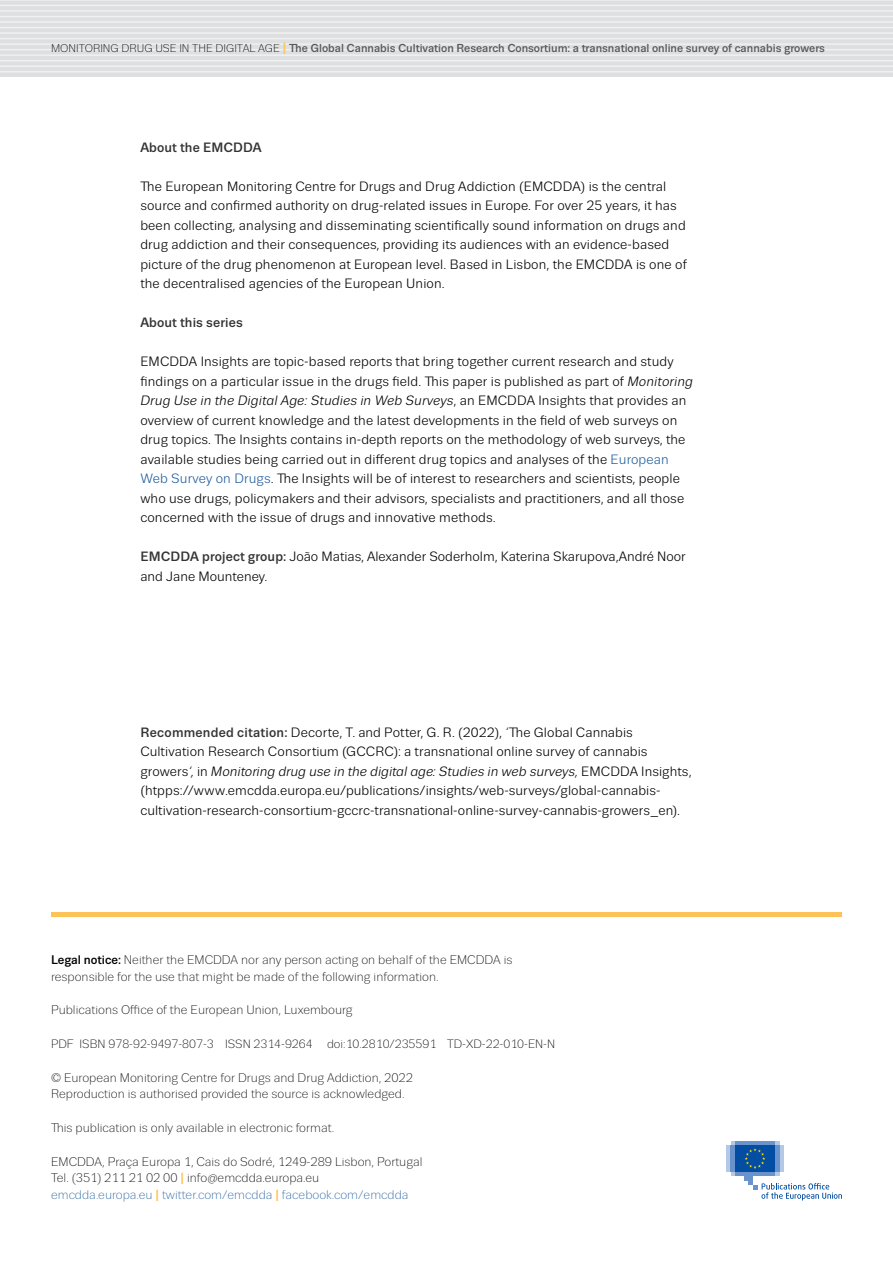
<style>
.page{position:relative;width:893px;height:1263px;background:#fff}
.page>*{position:absolute;margin:0;border:0;box-sizing:border-box;transform-origin:0 0}
.regular_text_9_13{font:13.5px/19.5px "Trivia Sans";letter-spacing:.01em;color:#000}
.regular_text_9_13-2{font:500 13.5px "Trivia Sans";letter-spacing:.01em;color:#333}
.t1{font:300 12.45px/16.8px "Trivia Sans";color:#000}
.t2{font:300 12.45px "Trivia Sans";color:#215e9e}
.t3{font:300 12px "Trivia Sans";color:#000}
.t4{font:500 11.55px "Trivia Sans";color:#58595b}
.s1{font-weight:300;font-size:11.25px;color:#000}
.s2{font-size:16.2px;color:#fec357}
.s3{font-style:italic}
.s4{color:#215e9e}
.s5{font-weight:500;color:#333}
.s6{font-weight:500}
.s7{font-weight:500;font-size:16.2px;color:#fec357}
</style>
<div class="page">
<div style="left:0;top:0;width:893px;height:77px;background:#dedfe0"></div>
<hr style="left:0;top:0;width:893px;height:1px;background:#f1f1f2">
<hr style="left:0;top:5px;width:893px;height:1px;background:#f1f1f2">
<hr style="left:0;top:10px;width:893px;height:2px;background:#f1f1f2">
<hr style="left:0;top:16px;width:893px;height:1px;background:#f1f1f2">
<hr style="left:0;top:21px;width:893px;height:2px;background:#f1f1f2">
<hr style="left:0;top:27px;width:893px;height:1px;background:#f1f1f2">
<hr style="left:0;top:32px;width:893px;height:2px;background:#f1f1f2">
<hr style="left:0;top:38px;width:893px;height:1px;background:#f1f1f2">
<hr style="left:0;top:43px;width:893px;height:2px;background:#f1f1f2">
<hr style="left:0;top:49px;width:893px;height:1px;background:#f1f1f2">
<hr style="left:0;top:54px;width:893px;height:2px;background:#f1f1f2">
<hr style="left:0;top:60px;width:893px;height:1px;background:#f1f1f2">
<hr style="left:0;top:65px;width:893px;height:2px;background:#f1f1f2">
<hr style="left:0;top:71px;width:893px;height:2px;background:#f1f1f2">
<hr style="left:731px;top:1172px;width:48px;height:4px;background:#b4c9e6">
<hr style="left:731px;top:1141px;width:48px;height:4px;background:#b4c9e6">
<hr style="left:735px;top:1141px;width:40px;height:4px;background:#6993cd">
<hr style="left:735px;top:1172px;width:40px;height:4px;background:#6993cd">
<hr style="left:775px;top:1145px;width:4px;height:27px;background:#6993cd">
<div style="left:779px;top:1145px;width:5px;height:27px;background:#b4c9e6"></div>
<hr style="left:731px;top:1145px;width:4px;height:27px;background:#6993cd">
<div style="left:726px;top:1145px;width:5px;height:27px;background:#b4c9e6"></div>
<div style="left:744px;top:1172px;width:9px;height:8px;background:#6993cd"></div>
<div style="left:748px;top:1172px;width:5px;height:13px;background:#6993cd"></div>
<div style="left:735px;top:1145px;width:40px;height:27px;background:#034ea2"></div>
<svg style="left:745px;top:1148px;width:20px;height:21px"></svg>
<svg style="left:753px;top:1183px;width:89px;height:17px"></svg>
<div style="left:51px;top:912px;width:791px;height:5px;background:#fec357"></div>
<p class="t4" style="left:51px;top:42px;width:775px"><span class="s1">MONITORING DRUG USE IN THE DIGITAL AGE</span> <span class="s2">I</span> The Global Cannabis Cultivation Research Consortium: a transnational online survey of cannabis growers</p>
<p class="regular_text_9_13-2" style="left:140px;top:140px;width:123px">About the EMCDDA</p>
<p class="regular_text_9_13" style="left:140px;top:176px;width:548px">The European Monitoring Centre for Drugs and Drug Addiction (EMCDDA) is the central source and confirmed authority on drug-related issues in Europe. For over 25 years, it has been collecting, analysing and disseminating scientifically sound information on drugs and drug addiction and their consequences, providing its audiences with an evidence-based picture of the drug phenomenon at European level. Based in Lisbon, the EMCDDA is one of the decentralised agencies of the European Union.</p>
<p class="regular_text_9_13-2" style="left:140px;top:315px;width:104px">About this series</p>
<p class="regular_text_9_13" style="left:140px;top:352px;width:554px">EMCDDA Insights are topic-based reports that bring together current research and study findings on a particular issue in the drugs field. This paper is published as part of <span class="s3">Monitoring Drug Use in the Digital Age: Studies in Web Surveys</span>, an EMCDDA Insights that provides an overview of current knowledge and the latest developments in the field of web surveys on drug topics. The Insights contains in-depth reports on the methodology of web surveys, the available studies being carried out in different drug topics and analyses of the <span class="s4">European Web Survey on Drugs</span>. The Insights will be of interest to researchers and scientists, people who use drugs, policymakers and their advisors, specialists and practitioners, and all those concerned with the issue of drugs and innovative methods.</p>
<p class="regular_text_9_13" style="left:140px;top:547px;width:547px"><span class="s5">EMCDDA project group:</span> João Matias, Alexander Soderholm, Katerina Skarupova,André Noor and Jane Mounteney.</p>
<p class="regular_text_9_13" style="left:140px;top:722px;width:553px"><span class="s5">Recommended citation:</span> Decorte, T. and Potter, G. R. (2022), <span class="s3">‘</span>The Global Cannabis Cultivation Research Consortium (GCCRC): a transnational online survey of cannabis growers<span class="s3">‘,</span> in <span class="s3">Monitoring drug use in the digital age: Studies in web surveys,</span> EMCDDA Insights, (htpps://www.emcdda.europa.eu/publications/insights/web-surveys/global-cannabis&shy;cultivation-research-consortium-gccrc-transnational-online-survey-cannabis-growers_en).</p>
<p class="t1" style="left:51px;top:951px;width:463px"><span class="s6">Legal notice:</span> Neither the EMCDDA nor any person acting on behalf of the EMCDDA is responsible for the use that might be made of the following information.</p>
<p class="t1" style="left:51px;top:1002px;width:303px">Publications Office of the European Union, Luxembourg</p>
<p class="t3" style="left:51px;top:1037px;width:506px">PDF ISBN 978-92-9497-807-3 ISSN 2314-9264 doi:10.2810/235591 TD-XD-22-010-EN-N</p>
<p class="t1" style="left:51px;top:1069px;width:363px">© European Monitoring Centre for Drugs and Drug Addiction, 2022</p>
<p class="t1" style="left:51px;top:1086px;width:355px">Reproduction is authorised provided the source is acknowledged.</p>
<p class="t1" style="left:51px;top:1119px;width:285px">This publication is only available in electronic format.</p>
<p class="t1" style="left:51px;top:1153px;width:373px">EMCDDA, Praça Europa 1, Cais do Sodré, 1249-289 Lisbon, Portugal</p>
<p class="t1" style="left:51px;top:1170px;width:270px">Tel. (351) 211 21 02 00 <span class="s7">I</span> info@emcdda.europa.eu</p>
<p class="t2" style="left:51px;top:1188px;width:359px">emcdda.europa.eu <span class="s7">I</span> twitter.com/emcdda <span class="s7">I</span> facebook.com/emcdda</p>
</div>
